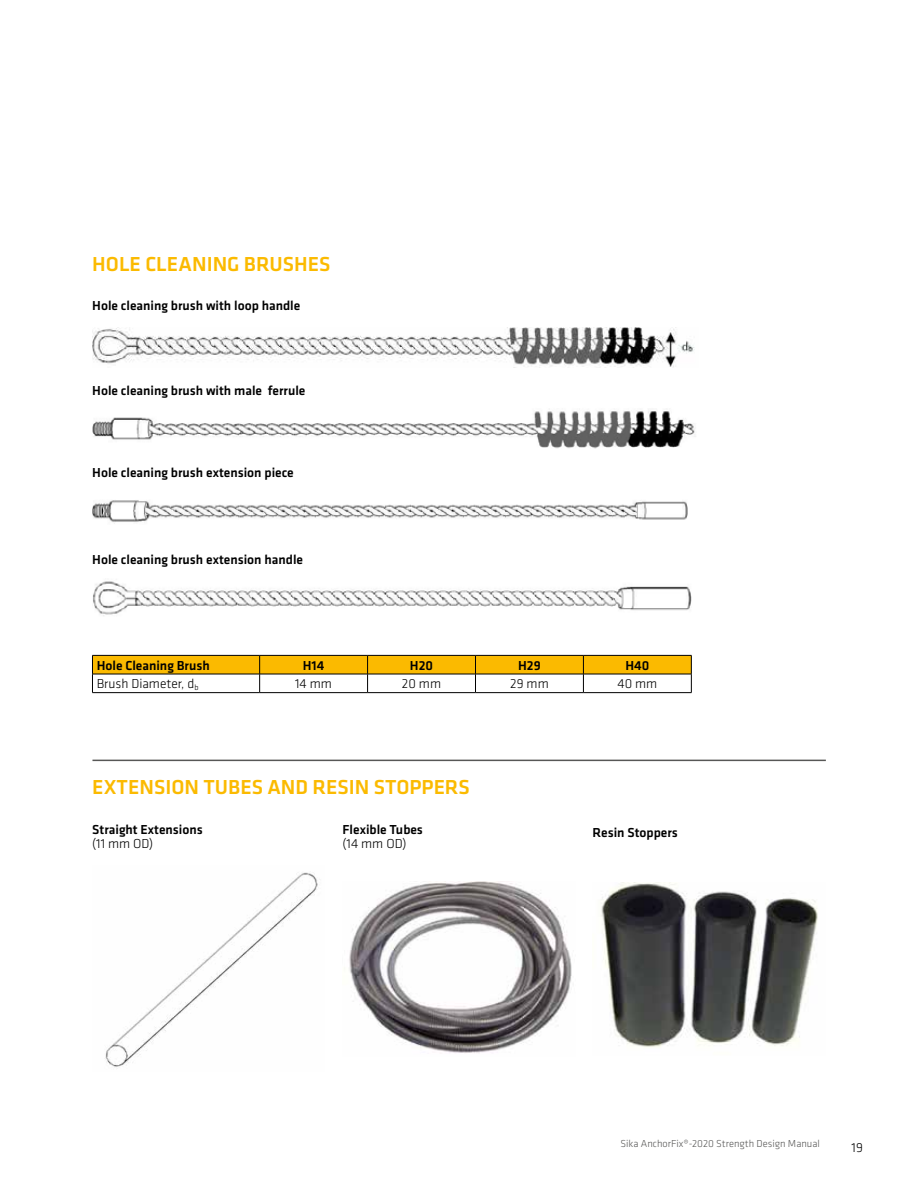
<style>
.page{position:relative;width:918px;height:1188px;background:#fff}
.page>*{position:absolute;margin:0;border:0;box-sizing:border-box;transform-origin:0 0}
.t1{font:500 21px "Klavika";color:#fbba00}
.t2{font:500 13.5px "Klavika";color:#000}
.t3{font:300 13.5px "Klavika";color:#000}
.t4{font:300 10.5px "Klavika";color:#575756}
</style>
<div class="page">
<img style="left:92px;top:327px;width:603px;height:40px">
<img style="left:92px;top:411px;width:604px;height:38px">
<img style="left:92px;top:500px;width:596px;height:24px">
<img style="left:93px;top:581px;width:599px;height:35px">
<img style="left:105px;top:872px;width:213px;height:195px">
<img style="left:349px;top:881px;width:223px;height:172px">
<img style="left:601px;top:882px;width:217px;height:165px">
<hr style="left:92px;top:760px;width:734px;height:1px;background:#575756">
<svg style="left:92px;top:655px;width:600px;height:37px"></svg>
<hr style="left:92px;top:692px;width:168px;height:1px;background:#000">
<hr style="left:260px;top:692px;width:108px;height:1px;background:#000">
<hr style="left:368px;top:692px;width:108px;height:1px;background:#000">
<hr style="left:476px;top:692px;width:107px;height:1px;background:#000">
<hr style="left:583px;top:692px;width:109px;height:1px;background:#000">
<h1 class="t1" style="left:92px;top:250px;width:240px">HOLE CLEANING BRUSHES</h1>
<p class="t2" style="left:92px;top:297px;width:210px">Hole cleaning brush with loop handle</p>
<p class="t2" style="left:92px;top:381px;width:215px">Hole cleaning brush with male ferrule</p>
<p class="t2" style="left:92px;top:463px;width:203px">Hole cleaning brush extension piece</p>
<p class="t2" style="left:92px;top:550px;width:212px">Hole cleaning brush extension handle</p>
<p class="t2" style="left:97px;top:656px;width:115px">Hole Cleaning Brush</p>
<p class="t2" style="left:303px;top:656px;width:23px">H14</p>
<p class="t2" style="left:410px;top:656px;width:25px">H20</p>
<p class="t2" style="left:518px;top:656px;width:24px">H29</p>
<p class="t2" style="left:625px;top:656px;width:25px">H40</p>
<p class="t3" style="left:97px;top:676px;width:103px">Brush Diameter, d<sub>b</sub></p>
<p class="t3" style="left:295px;top:676px;width:38px">14 mm</p>
<p class="t3" style="left:402px;top:676px;width:41px">20 mm</p>
<p class="t3" style="left:510px;top:676px;width:40px">29 mm</p>
<p class="t3" style="left:617px;top:676px;width:41px">40 mm</p>
<h1 class="t1" style="left:92px;top:773px;width:379px">EXTENSION TUBES AND RESIN STOPPERS</h1>
<p class="t2" style="left:92px;top:821px;width:112px">Straight Extensions</p>
<p class="t3" style="left:92px;top:835px;width:63px">(11 mm OD)</p>
<p class="t2" style="left:343px;top:821px;width:82px">Flexible Tubes</p>
<p class="t3" style="left:343px;top:835px;width:65px">(14 mm OD)</p>
<p class="t2" style="left:593px;top:824px;width:87px">Resin Stoppers</p>
<p class="t4" style="left:621px;top:1137px;width:201px">Sika AnchorFix®-2020 Strength Design Manual</p>
<p class="t3" style="left:852px;top:1140px;width:13px">19</p>
</div>
